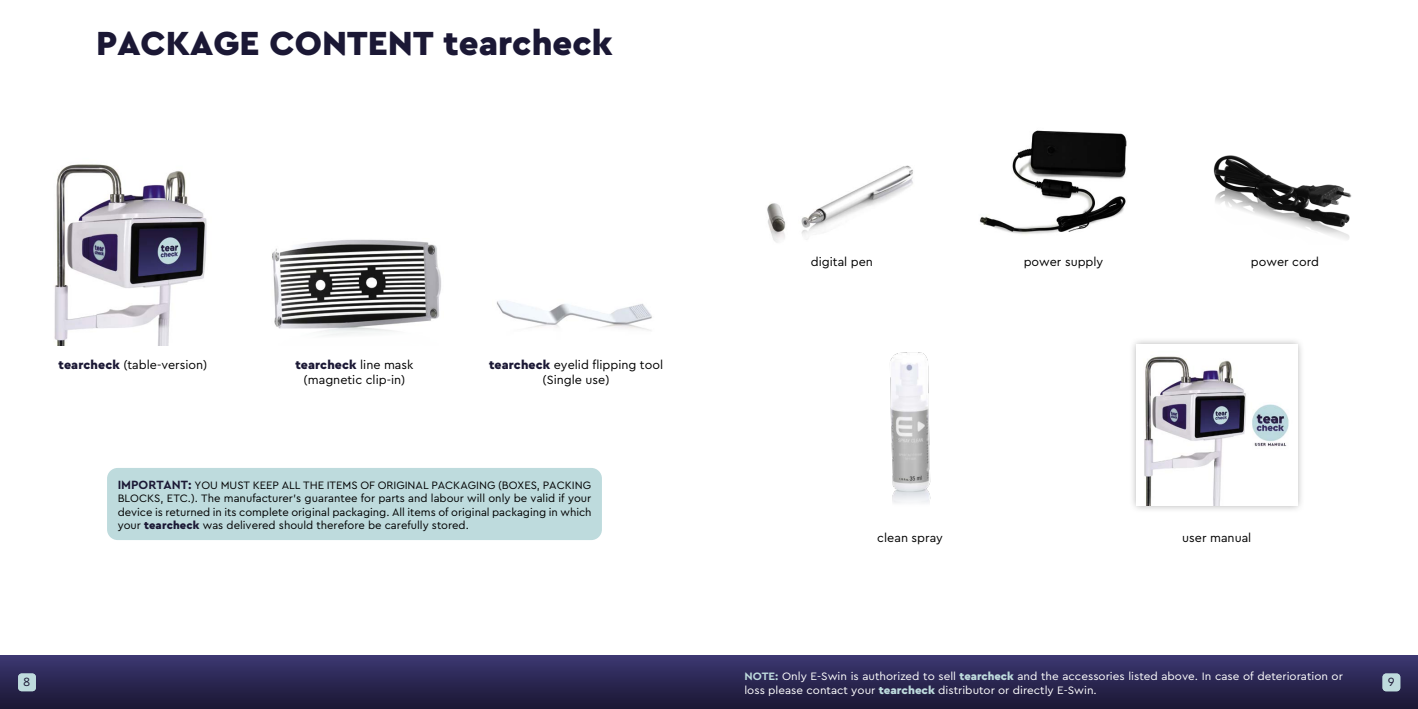
<style>
.page{position:relative;width:1418px;height:709px;background:#fff}
.page>*{position:absolute;margin:0;border:0;box-sizing:border-box;transform-origin:0 0}
.t1{font:900 35px "Cera Pro";color:#1b1835}
.t2{font:12.5px/15px "Cera Pro";color:#000;text-align:center}
.t3{font:12.5px "Cera Pro";color:#1b1835}
.t4{font:11.25px/13.6px "Cera Pro";color:#000;text-align:justify}
.t5{font:11.25px/13.5px "Cera Pro";color:#fff}
.s1{font-weight:900;color:#1b1835}
.s2{font-weight:700;font-size:12.5px;color:#1b1835}
.s3{font-weight:700;color:#bedbdd}
.s4{font-weight:900;color:#bedbdd}
</style>
<div class="page">
<div style="left:0;top:656px;width:709px;height:53px;background:linear-gradient(to bottom,#3b3771,#1a1632)"></div>
<div style="left:709px;top:656px;width:708px;height:53px;background:linear-gradient(to bottom,#3b3771,#1a1632)"></div>
<div style="left:1382px;top:673px;width:18px;height:18px;background:#bedbdd;border-radius:4px"></div>
<div style="left:18px;top:673px;width:18px;height:18px;background:#bedbdd;border-radius:4px"></div>
<img style="left:54px;top:164px;width:153px;height:181px">
<img style="left:1213px;top:155px;width:139px;height:85px">
<img style="left:272px;top:239px;width:169px;height:96px">
<img style="left:496px;top:300px;width:156px;height:31px">
<img style="left:767px;top:166px;width:146px;height:77px">
<div style="left:107px;top:468px;width:495px;height:72px;background:#bedbdd;border-radius:11px"></div>
<img style="left:890px;top:352px;width:41px;height:151px">
<div style="left:1128px;top:337px;width:176px;height:176px;background:#939393;opacity:.75"></div>
<img style="left:1136px;top:344px;width:160px;height:161px">
<img style="left:979px;top:130px;width:148px;height:104px">
<h1 class="t1" style="left:96px;top:20px;width:518px">PACKAGE CONTENT tearcheck</h1>
<p class="t2" style="left:58px;top:357px;width:150px"><span class="s1">tearcheck</span> (table-version)</p>
<p class="t2" style="left:295px;top:357px;width:120px"><span class="s1">tearcheck</span> line mask (magnetic clip-in)</p>
<p class="t2" style="left:489px;top:357px;width:175px"><span class="s1">tearcheck</span> eyelid flipping tool (Single use)</p>
<p class="t4" style="left:118px;top:477px;width:475px"><span class="s2">IMPORTANT:</span> YOU MUST KEEP ALL THE ITEMS OF ORIGINAL PACKAGING (BOXES, PACKING BLOCKS, ETC.). The manufacturer’s guarantee for parts and labour will only be valid if your device is returned in its complete original packaging. All items of original packaging in which your <span class="s1">tearcheck</span> was delivered should therefore be carefully stored.</p>
<p class="t2" style="left:811px;top:254px;width:64px">digital pen</p>
<p class="t2" style="left:1023px;top:254px;width:81px">power supply</p>
<p class="t2" style="left:1250px;top:254px;width:70px">power cord</p>
<p class="t2" style="left:877px;top:529px;width:67px">clean spray</p>
<p class="t2" style="left:1182px;top:529px;width:71px">user manual</p>
<p class="t5" style="left:744px;top:669px;width:600px"><span class="s3">NOTE:</span> Only E-Swin is authorized to sell <span class="s4">tearcheck</span> and the accessories listed above. In case of deterioration or loss please contact your <span class="s4">tearcheck</span> distributor or directly E-Swin.</p>
<p class="t3" style="left:23px;top:673px;width:9px">8</p>
<p class="t3" style="left:1387px;top:673px;width:8px">9</p>
</div>
